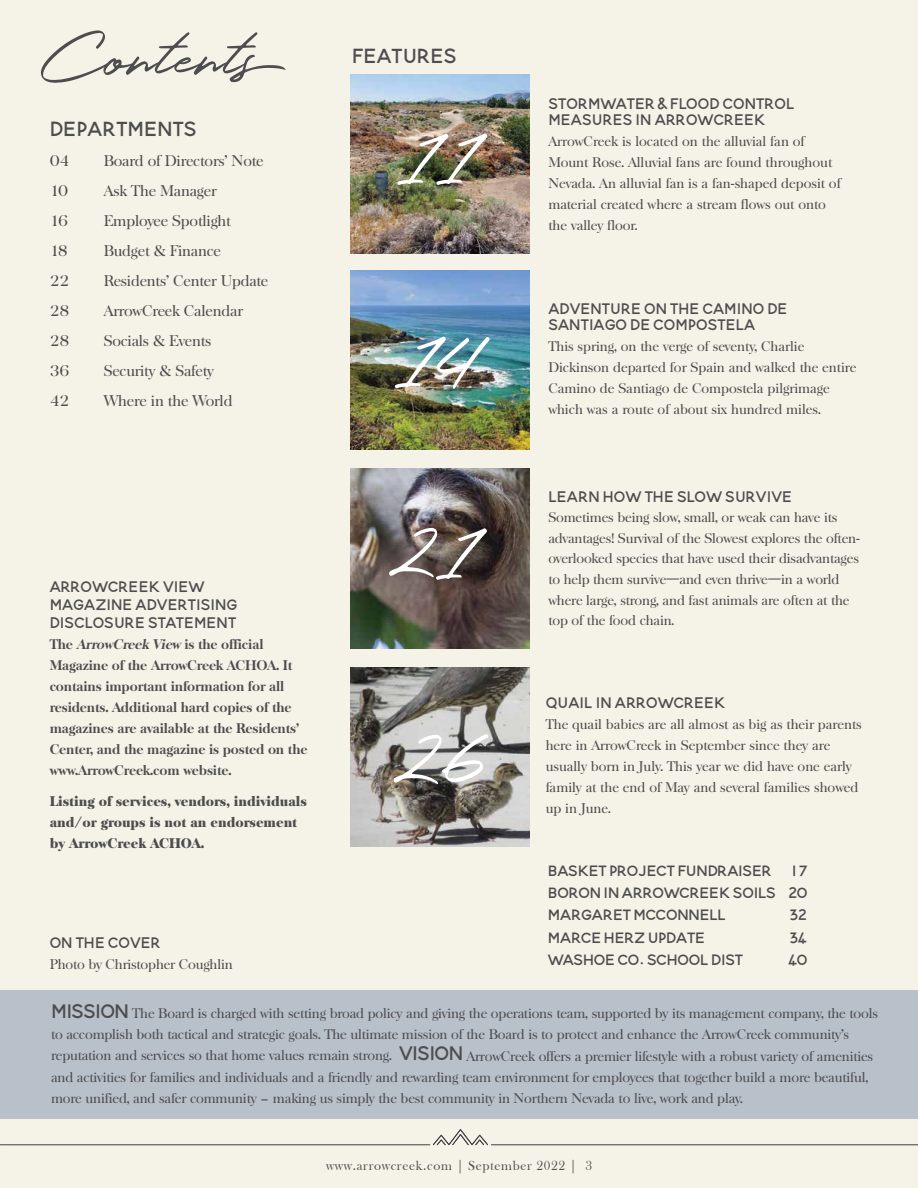
<style>
.page{position:relative;width:918px;height:1188px;background:#f5f3e7}
.page>*{position:absolute;margin:0;border:0;box-sizing:border-box;transform-origin:0 0}
.t1{font:103.95px "Holland";letter-spacing:.05em;color:#fff}
.t2{font:79.5px "Holland";color:#4d4d4f}
.t3{font:36px "Blooming Elegant Sans";color:#4d4d4f}
.t4{font:34.5px "Blooming Elegant Sans";letter-spacing:-.02em;color:#4d4d4f}
.t5{font:27px "Blooming Elegant Sans";color:#4d4d4f}
.t6{font:26.4px/22.5px "Blooming Elegant Sans";letter-spacing:-.01em;color:#4d4d4f;text-align:justify}
.t7{font:15px "Baskerville Serial";letter-spacing:-.01em;color:#4d4d4f}
.t8{font:13.5px/21px "Baskerville Serial";letter-spacing:-.01em;color:#4d4d4f}
.t9{font:800 13.5px/21px "Baskerville Serial";letter-spacing:-.01em;color:#4d4d4f}
.t10{font:900 13.5px/21px "Baskerville Serial";color:#4d4d4f}
.t11{font:13.5px "Bask Old Face";letter-spacing:.05em;color:#4d4d4f}
.s1{font-style:italic}
</style>
<div class="page">
<svg style="left:433px;top:1129px;width:55px;height:16px"></svg>
<hr style="left:491px;top:1144px;width:427px;height:1px;background:#414042">
<hr style="left:0;top:1144px;width:430px;height:1px;background:#414042">
<img style="left:350px;top:668px;width:179px;height:179px">
<img style="left:350px;top:469px;width:179px;height:179px">
<img style="left:350px;top:271px;width:179px;height:179px">
<img style="left:350px;top:75px;width:179px;height:179px">
<div style="left:0;top:990px;width:918px;height:129px;background:#b8c0ca"></div>
<h2 class="t2" style="left:40px;top:-4px;width:261px">Contents</h2>
<h3 class="t3" style="left:50px;top:103px;width:149px">DEPARTMENTS</h3>
<p class="t7" style="left:50px;top:152px;width:21px">04</p>
<p class="t7" style="left:104px;top:152px;width:162px">Board of Directors' Note</p>
<p class="t7" style="left:50px;top:182px;width:20px">10</p>
<p class="t7" style="left:104px;top:182px;width:114px">Ask The Manager</p>
<p class="t7" style="left:50px;top:212px;width:20px">16</p>
<p class="t7" style="left:104px;top:212px;width:129px">Employee Spotlight</p>
<p class="t7" style="left:50px;top:242px;width:20px">18</p>
<p class="t7" style="left:104px;top:242px;width:119px">Budget &amp; Finance</p>
<p class="t7" style="left:50px;top:272px;width:21px">22</p>
<p class="t7" style="left:104px;top:272px;width:166px">Residents' Center Update</p>
<p class="t7" style="left:50px;top:302px;width:21px">28</p>
<p class="t7" style="left:104px;top:302px;width:141px">ArrowCreek Calendar</p>
<p class="t7" style="left:50px;top:332px;width:21px">28</p>
<p class="t7" style="left:104px;top:332px;width:109px">Socials &amp; Events</p>
<p class="t7" style="left:50px;top:362px;width:21px">36</p>
<p class="t7" style="left:104px;top:362px;width:112px">Security &amp; Safety</p>
<p class="t7" style="left:50px;top:392px;width:21px">42</p>
<p class="t7" style="left:104px;top:392px;width:130px">Where in the World</p>
<h3 class="t3" style="left:352px;top:29px;width:107px">features</h3>
<h1 class="t1" style="left:400px;top:79px;width:74px">11</h1>
<h1 class="t1" style="left:398px;top:282px;width:83px">14</h1>
<h3 class="t5" style="left:50px;top:566px;width:156px">ArrowCreek view</h3>
<h3 class="t5" style="left:50px;top:584px;width:189px">magazine ADVERTISING</h3>
<h3 class="t5" style="left:50px;top:602px;width:188px">DISCLOSURE STATEMENT</h3>
<p class="t9" style="left:50px;top:634px;width:259px">The <span class="s1">ArrowCreek View</span> is the official Magazine of the ArrowCreek ACHOA. It contains important information for all residents. Additional hard copies of the magazines are available at the Residents’ Center, and the magazine is posted on the www.ArrowCreek.com website.</p>
<p class="t10" style="left:50px;top:791px;width:259px">Listing of services, vendors, individuals and/or groups is not an endorsement by ArrowCreek ACHOA.</p>
<h3 class="t5" style="left:50px;top:923px;width:113px">on the cover</h3>
<p class="t8" style="left:50px;top:954px;width:184px">Photo by Christopher Coughlin</p>
<h1 class="t1" style="left:393px;top:474px;width:81px">21</h1>
<h1 class="t1" style="left:398px;top:680px;width:90px">26</h1>
<h3 class="t5" style="left:548px;top:84px;width:248px">stormwater &amp; flood control</h3>
<h3 class="t5" style="left:548px;top:100px;width:219px">measures in arrowcreek</h3>
<p class="t8" style="left:548px;top:131px;width:294px">ArrowCreek is located on the alluvial fan of Mount Rose. Alluvial fans are found throughout Nevada. An alluvial fan is a fan-shaped deposit of material created where a stream flows out onto the valley floor.</p>
<h3 class="t5" style="left:548px;top:289px;width:241px">adventure on the camino de</h3>
<h3 class="t5" style="left:548px;top:305px;width:208px">santiago de compostela</h3>
<p class="t8" style="left:548px;top:336px;width:310px">This spring, on the verge of seventy, Charlie Dickinson departed for Spain and walked the entire Camino de Santiago de Compostela pilgrimage which was a route of about six hundred miles.</p>
<h3 class="t5" style="left:548px;top:476px;width:245px">learn how the slow survive</h3>
<p class="t8" style="left:548px;top:507px;width:313px">Sometimes being slow, small, or weak can have its advantages! Survival of the Slowest explores the often&shy;overlooked species that have used their disadvantages to help them survive—and even thrive—in a world where large, strong, and fast animals are often at the top of the food chain.</p>
<h3 class="t5" style="left:546px;top:683px;width:182px">quail in arrowcreek</h3>
<p class="t8" style="left:546px;top:714px;width:318px">The quail babies are all almost as big as their parents here in ArrowCreek in September since they are usually born in July. This year we did have one early family at the end of May and several families showed up in June.</p>
<h3 class="t6" style="left:548px;top:855px;width:261px">basket project fundraiser 17 boron in arrowcreek soils 20 margaret McConnell</h3>
<h3 class="t6" style="left:790px;top:900px;width:19px">32</h3>
<h3 class="t6" style="left:548px;top:923px;width:159px">marce herz update</h3>
<h3 class="t6" style="left:790px;top:923px;width:19px">34</h3>
<h3 class="t6" style="left:548px;top:945px;width:197px">washoe co. school dist</h3>
<h3 class="t6" style="left:788px;top:945px;width:20px">40</h3>
<h3 class="t4" style="left:51px;top:985px;width:80px">mission</h3>
<p class="t8" style="left:51px;top:1003px;width:829px;text-indent:81px">The Board is charged with setting broad policy and giving the operations team, supported by its management company, the tools to accomplish both tactical and strategic goals. The ultimate mission of the Board is to protect and enhance the ArrowCreek community’s reputation and services so that home values remain strong.</p>
<h3 class="t4" style="left:399px;top:1027px;width:66px">vision</h3>
<p class="t8" style="left:51px;top:1046px;width:824px;text-indent:415px">ArrowCreek offers a premier lifestyle with a robust variety of amenities and activities for families and individuals and a friendly and rewarding team environment for employees that together build a more beautiful, more unified, and safer community – making us simply the best community in Northern Nevada to live, work and play.</p>
<p class="t11" style="left:326px;top:1158px;width:268px">www.arrowcreek.com | September 2022 | 3</p>
</div>
